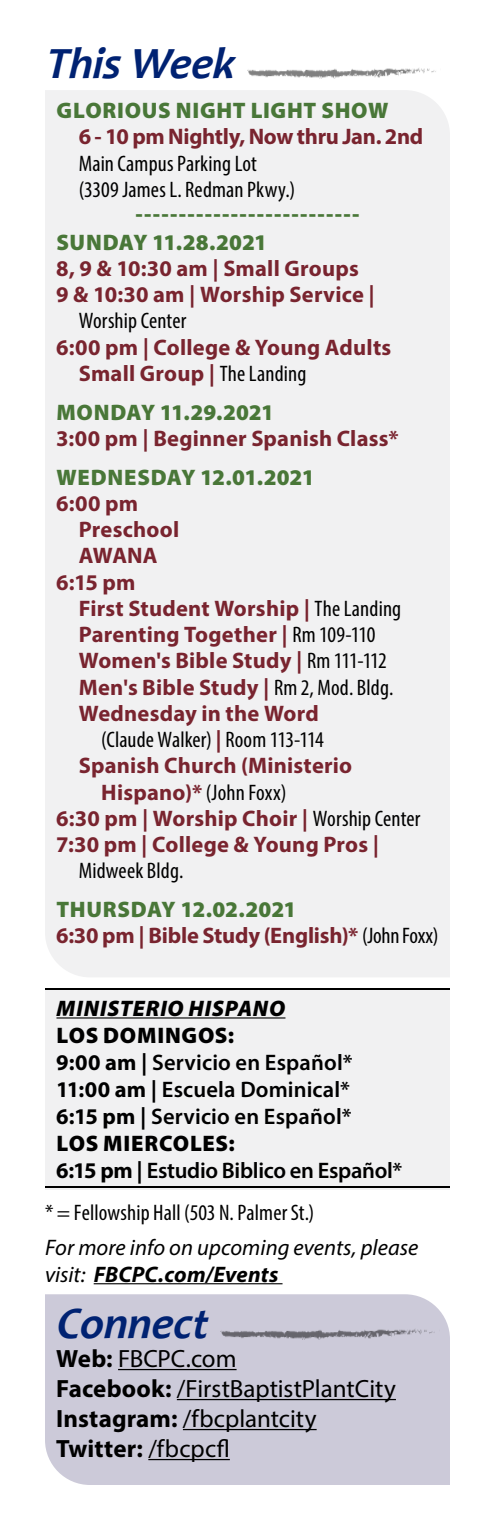
<style>
.page{position:relative;width:495px;height:1530px;background:#fff}
.page>*{position:absolute;margin:0;border:0;box-sizing:border-box;transform-origin:0 0}
.t1{font:italic 700 45px "Candara";color:#002272}
.t2{font:25px/30px "Myriad Pro";color:#000}
.t3{font:700 22.5px/26.2px "Myriad Pro";letter-spacing:.01em;color:#79242f}
.t4{font:condensed 22.5px/26.2px "Myriad Pro";letter-spacing:.005em;color:#000}
.t5{font:600 22.5px/27px "Myriad Pro";letter-spacing:.005em;color:#000}
.t6{font:900 22.5px/26.2px "Myriad Pro";letter-spacing:.005em;color:#497738}
.t7{font:italic 22.5px/27px "Myriad Pro";letter-spacing:.005em;color:#000}
.t8{font:700 22.5px/26.2px "Myriad Pro";letter-spacing:-.01em;color:#79242f}
.t9{font:900 22.5px "Myriad Pro";letter-spacing:.025em;color:#497738}
.t10{font:700 22.5px "Myriad Pro";letter-spacing:-.015em;color:#79242f}
.t11{font:italic 900 22.5px "Myriad Pro";letter-spacing:.035em;color:#000}
.s1{font-weight:400;font-stretch:condensed;color:#000}
.s2{font-weight:700;font-stretch:normal;color:#79242f}
.s3{font-weight:900;color:#497738}
.s4{font-weight:900}
.s5{font-weight:700}
</style>
<div class="page">
<hr style="left:94px;top:1283px;width:189px;height:1px;background:#000">
<div style="left:45px;top:988px;width:405px;height:202px;background:#f1f1f2"></div>
<hr style="left:45px;top:1186px;width:405px;height:2px;background:#000">
<hr style="left:45px;top:988px;width:405px;height:2px;background:#000">
<hr style="left:56px;top:1017px;width:229px;height:2px;background:#000">
<div style="left:45px;top:90px;width:405px;height:887px;background:#f1f1f2"></div>
<img style="left:248px;top:68px;width:188px;height:11px">
<div style="left:45px;top:1294px;width:405px;height:191px;background:#cccad9"></div>
<hr style="left:118px;top:1369px;width:119px;height:1px;background:#000">
<hr style="left:177px;top:1399px;width:219px;height:1px;background:#000">
<hr style="left:183px;top:1429px;width:134px;height:1px;background:#000">
<hr style="left:148px;top:1459px;width:82px;height:1px;background:#000">
<img style="left:220px;top:1328px;width:219px;height:12px">
<h1 class="t1" style="left:45px;top:35px;width:197px">This Week</h1>
<p class="t9" style="left:56px;top:96px;width:334px">GLORIOUS NIGHT LIGHT SHOW</p>
<p class="t10" style="left:79px;top:122px;width:346px">6 - 10 pm Nightly, Now thru Jan. 2nd</p>
<p class="t4" style="left:79px;top:150px;width:218px">Main Campus Parking Lot (3309 James L. Redman Pkwy.)</p>
<p class="t6" style="left:56px;top:202px;width:305px;text-indent:79px">--------------------------<br>SUNDAY 11.28.2021</p>
<p class="t3" style="left:56px;top:254px;width:320px">8, 9 &amp; 10:30 am | Small Groups<br>9 &amp; 10:30 am | Worship Service |</p>
<p class="t4" style="left:79px;top:307px;width:109px">Worship Center</p>
<p class="t3" style="left:79px;top:333px;width:314px;text-indent:-22px">6:00 pm | College &amp; Young Adults<br>Small Group | <span class="s1">The Landing</span></p>
<p class="t6" style="left:56px;top:398px;width:219px">MONDAY 11.29.2021</p>
<p class="t3" style="left:56px;top:424px;width:344px">3:00 pm | Beginner Spanish Class*</p>
<p class="t9" style="left:56px;top:462px;width:260px">WEDNESDAY 12.01.2021</p>
<p class="t3" style="left:56px;top:489px;width:83px">6:00 pm</p>
<p class="t3" style="left:79px;top:516px;width:102px">Preschool</p>
<p class="t3" style="left:79px;top:542px;width:80px">AWANA</p>
<p class="t3" style="left:56px;top:568px;width:81px">6:15 pm</p>
<p class="t3" style="left:79px;top:594px;width:324px">First Student Worship | <span class="s1">The Landing</span></p>
<p class="t3" style="left:79px;top:621px;width:298px">Parenting Together | <span class="s1">Rm 109-110</span></p>
<p class="t3" style="left:79px;top:647px;width:310px">Women's Bible Study | <span class="s1">Rm 111-112</span></p>
<p class="t3" style="left:79px;top:673px;width:316px">Men's Bible Study | <span class="s1">Rm 2, Mod. Bldg.</span></p>
<p class="t3" style="left:79px;top:699px;width:242px">Wednesday in the Word</p>
<p class="t4" style="left:101px;top:726px;width:224px">(Claude Walker) <span class="s2">|</span> Room 113-114</p>
<p class="t3" style="left:79px;top:752px;width:275px">Spanish Church (Ministerio</p>
<p class="t4" style="left:101px;top:779px;width:187px"><span class="s2">Hispano)*</span> (John Foxx)</p>
<p class="t3" style="left:56px;top:804px;width:366px">6:30 pm | Worship Choir | <span class="s1">Worship Center</span></p>
<p class="t3" style="left:56px;top:831px;width:324px">7:30 pm | College &amp; Young Pros |</p>
<p class="t4" style="left:79px;top:858px;width:106px">Midweek Bldg.</p>
<p class="t8" style="left:56px;top:896px;width:384px"><span class="s3">THURSDAY 12.02.2021<br></span>6:30 pm | Bible Study (English)* <span class="s1">(John Foxx)</span></p>
<p class="t11" style="left:56px;top:993px;width:230px">MINISTERIO HISPANO</p>
<p class="t5" style="left:56px;top:1021px;width:348px"><span class="s4">LOS DOMINGOS:<br></span><span class="s5">9:00 am |</span> Servicio en Español*<br><span class="s5">11:00 am |</span> Escuela Dominical*<br><span class="s5">6:15 pm |</span> Servicio en Español*<br><span class="s4">LOS MIERCOLES:<br></span><span class="s5">6:15 pm |</span> Estudio Biblico en Español*</p>
<p class="t4" style="left:45px;top:1199px;width:271px">* = Fellowship Hall (503 N. Palmer St.)</p>
<p class="t7" style="left:45px;top:1233px;width:375px">For more info on upcoming events, please visit: <span class="s5">FBCPC.com/Events</span></p>
<h1 class="t1" style="left:56px;top:1295px;width:159px">Connect</h1>
<p class="t2" style="left:56px;top:1343px;width:341px"><span class="s5">Web:</span> FBCPC.com<br><span class="s5">Facebook:</span> /FirstBaptistPlantCity<br><span class="s5">Instagram:</span> /fbcplantcity<br><span class="s5">Twitter:</span> /fbcpcfl</p>
</div>
